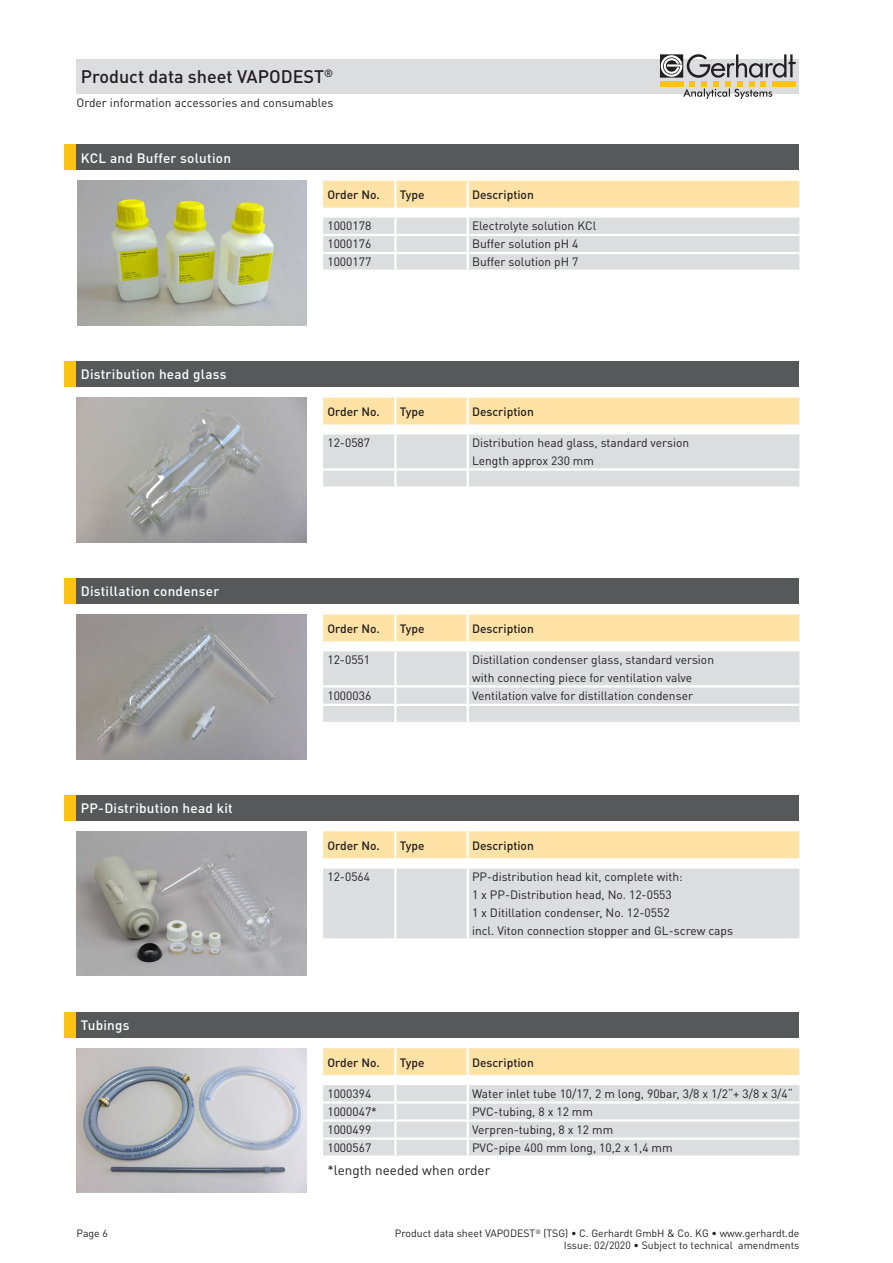
<style>
.page{position:relative;width:893px;height:1263px;background:#fff}
.page>*{position:absolute;margin:0;border:0;box-sizing:border-box;transform-origin:0 0}
.t1{font:500 18px "DINOT";color:#231f20}
.t2{font:500 13.5px "DINOT";letter-spacing:.02em;color:#fff}
.A1-Fließtext{font:13.5px "DINOT";color:#231f20}
.t3{font:12px "DINOT";color:#231f20}
.t4{font:500 12px "DINOT";color:#231f20}
.t5{font:10.5px/12px "DINOT";color:#231f20;text-align:right}
</style>
<div class="page">
<div style="left:77px;top:59px;width:722px;height:34px;background:#dcdddf"></div>
<svg style="left:660px;top:54px;width:136px;height:45px"></svg>
<svg style="left:323px;top:181px;width:476px;height:89px"></svg>
<hr style="left:394px;top:181px;width:3px;height:27px;background:#fff">
<hr style="left:467px;top:181px;width:2px;height:27px;background:#fff">
<hr style="left:323px;top:208px;width:72px;height:1px;background:#fff">
<hr style="left:395px;top:208px;width:73px;height:1px;background:#fff">
<hr style="left:468px;top:208px;width:331px;height:1px;background:#fff">
<div style="left:64px;top:145px;width:13px;height:25px;background:#fec210"></div>
<div style="left:77px;top:145px;width:722px;height:25px;background:#57585a"></div>
<svg style="left:323px;top:1048px;width:476px;height:107px"></svg>
<hr style="left:394px;top:1048px;width:3px;height:27px;background:#fff">
<hr style="left:467px;top:1048px;width:2px;height:27px;background:#fff">
<hr style="left:323px;top:1075px;width:72px;height:1px;background:#fff">
<hr style="left:395px;top:1075px;width:73px;height:1px;background:#fff">
<hr style="left:468px;top:1075px;width:331px;height:1px;background:#fff">
<div style="left:64px;top:1012px;width:13px;height:25px;background:#fec210"></div>
<div style="left:77px;top:1012px;width:722px;height:25px;background:#57585a"></div>
<svg style="left:323px;top:614px;width:476px;height:108px;background:#e9e2d4"></svg>
<hr style="left:394px;top:614px;width:3px;height:27px;background:#fff">
<hr style="left:467px;top:614px;width:2px;height:27px;background:#fff">
<hr style="left:323px;top:641px;width:72px;height:2px;background:#fff">
<hr style="left:395px;top:641px;width:73px;height:2px;background:#fff">
<hr style="left:468px;top:641px;width:331px;height:2px;background:#fff">
<div style="left:64px;top:578px;width:13px;height:26px;background:#fec210"></div>
<div style="left:77px;top:578px;width:722px;height:26px;background:#57585a"></div>
<img style="left:77px;top:1048px;width:229px;height:145px">
<img style="left:77px;top:181px;width:229px;height:144px">
<svg style="left:323px;top:398px;width:476px;height:88px;background:#ebe2d1"></svg>
<hr style="left:394px;top:398px;width:3px;height:26px;background:#fff">
<hr style="left:467px;top:398px;width:2px;height:26px;background:#fff">
<hr style="left:323px;top:424px;width:72px;height:2px;background:#fff">
<hr style="left:395px;top:424px;width:73px;height:2px;background:#fff">
<hr style="left:468px;top:424px;width:331px;height:2px;background:#fff">
<div style="left:64px;top:361px;width:13px;height:26px;background:#fec210"></div>
<div style="left:77px;top:361px;width:722px;height:26px;background:#57585a"></div>
<img style="left:77px;top:398px;width:230px;height:144px">
<img style="left:77px;top:614px;width:229px;height:145px">
<div style="left:64px;top:795px;width:13px;height:26px;background:#fec210"></div>
<div style="left:77px;top:795px;width:722px;height:26px;background:#57585a"></div>
<svg style="left:323px;top:831px;width:476px;height:107px;background:#e7e0d1"></svg>
<hr style="left:323px;top:866px;width:72px;height:3px;background:#fff">
<hr style="left:395px;top:866px;width:73px;height:3px;background:#fff">
<hr style="left:394px;top:869px;width:3px;height:69px;background:#fff">
<hr style="left:468px;top:866px;width:331px;height:3px;background:#fff">
<hr style="left:467px;top:869px;width:2px;height:69px;background:#fff">
<hr style="left:394px;top:831px;width:3px;height:27px;background:#fff">
<hr style="left:467px;top:831px;width:2px;height:27px;background:#fff">
<hr style="left:323px;top:858px;width:72px;height:2px;background:#fff">
<hr style="left:395px;top:858px;width:73px;height:2px;background:#fff">
<hr style="left:468px;top:858px;width:331px;height:2px;background:#fff">
<img style="left:77px;top:831px;width:229px;height:145px">
<h1 class="t1" style="left:81px;top:65px;width:254px">Product data sheet VAPODEST<sup>®</sup></h1>
<p class="t3" style="left:77px;top:95px;width:259px">Order information accessories and consumables</p>
<p class="t2" style="left:81px;top:149px;width:152px">KCL and Buffer solution</p>
<p class="t2" style="left:81px;top:366px;width:147px">Distribution head glass</p>
<p class="t2" style="left:81px;top:583px;width:140px">Distillation condenser</p>
<p class="t2" style="left:81px;top:800px;width:154px">PP-Distribution head kit</p>
<p class="t2" style="left:81px;top:1016px;width:50px">Tubings</p>
<p class="t5" style="left:77px;top:1227px;width:33px">Page 6</p>
<p class="t4" style="left:327px;top:187px;width:54px">Order No.</p>
<p class="t4" style="left:400px;top:187px;width:26px">Type</p>
<p class="t4" style="left:472px;top:187px;width:63px">Description</p>
<p class="t3" style="left:327px;top:218px;width:45px">1000178</p>
<p class="t3" style="left:472px;top:218px;width:126px">Electrolyte solution KCl</p>
<p class="t3" style="left:327px;top:237px;width:45px">1000176</p>
<p class="t3" style="left:472px;top:237px;width:108px">Buffer solution pH 4</p>
<p class="t3" style="left:327px;top:255px;width:45px">1000177</p>
<p class="t3" style="left:472px;top:255px;width:108px">Buffer solution pH 7</p>
<p class="t4" style="left:327px;top:404px;width:54px">Order No.</p>
<p class="t4" style="left:400px;top:404px;width:26px">Type</p>
<p class="t4" style="left:472px;top:404px;width:63px">Description</p>
<p class="t3" style="left:327px;top:435px;width:44px">12-0587</p>
<p class="t3" style="left:472px;top:435px;width:219px">Distribution head glass, standard version</p>
<p class="t3" style="left:472px;top:453px;width:124px">Length approx 230 mm</p>
<p class="t4" style="left:327px;top:621px;width:54px">Order No.</p>
<p class="t4" style="left:400px;top:621px;width:26px">Type</p>
<p class="t4" style="left:472px;top:621px;width:63px">Description</p>
<p class="t3" style="left:327px;top:652px;width:44px">12-0551</p>
<p class="t3" style="left:472px;top:652px;width:244px">Distillation condenser glass, standard version</p>
<p class="t3" style="left:472px;top:670px;width:221px">with connecting piece for ventilation valve</p>
<p class="t3" style="left:327px;top:688px;width:45px">1000036</p>
<p class="t3" style="left:472px;top:688px;width:223px">Ventilation valve for distillation condenser</p>
<p class="t4" style="left:327px;top:838px;width:54px">Order No.</p>
<p class="t4" style="left:400px;top:838px;width:26px">Type</p>
<p class="t4" style="left:472px;top:838px;width:63px">Description</p>
<p class="t3" style="left:327px;top:869px;width:44px">12-0564</p>
<p class="t3" style="left:472px;top:869px;width:212px">PP-distribution head kit, complete with:</p>
<p class="t3" style="left:472px;top:887px;width:201px">1 x PP-Distribution head, No. 12-0553</p>
<p class="t3" style="left:472px;top:905px;width:199px">1 x Ditillation condenser, No. 12-0552</p>
<p class="t3" style="left:472px;top:923px;width:262px">incl. Viton connection stopper and GL-screw caps</p>
<p class="t4" style="left:327px;top:1055px;width:54px">Order No.</p>
<p class="t4" style="left:400px;top:1055px;width:26px">Type</p>
<p class="t4" style="left:472px;top:1055px;width:63px">Description</p>
<p class="t3" style="left:327px;top:1086px;width:45px">1000394</p>
<p class="t3" style="left:472px;top:1086px;width:322px">Water inlet tube 10/17, 2 m long, 90bar, 3/8 x 1/2“+ 3/8 x 3/4“</p>
<p class="t3" style="left:327px;top:1104px;width:51px">1000047*</p>
<p class="t3" style="left:472px;top:1104px;width:123px">PVC-tubing, 8 x 12 mm</p>
<p class="t3" style="left:327px;top:1122px;width:45px">1000499</p>
<p class="t3" style="left:472px;top:1122px;width:143px">Verpren-tubing, 8 x 12 mm</p>
<p class="t3" style="left:327px;top:1140px;width:45px">1000567</p>
<p class="t3" style="left:472px;top:1140px;width:202px">PVC-pipe 400 mm long, 10,2 x 1,4 mm</p>
<p class="A1-Fließtext" style="left:327px;top:1161px;width:164px">*length needed when order</p>
<p class="t5" style="left:395px;top:1227px;width:406px">Product data sheet VAPODEST<sup>®</sup> (TSG) • C. Gerhardt GmbH &amp; Co. KG • www.gerhardt.de<br>Issue: 02/2020 • Subject to technical amendments</p>
</div>
